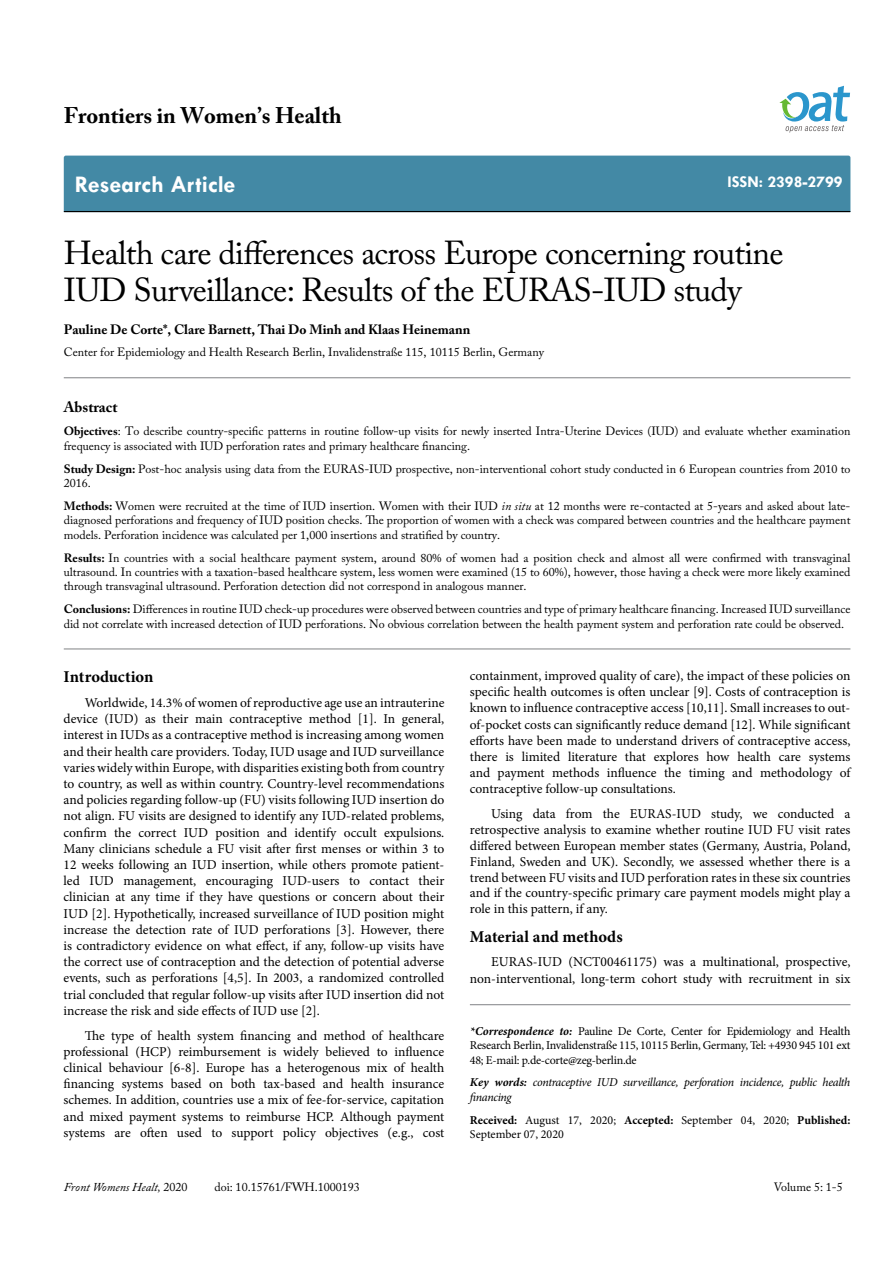
<style>
.page{position:relative;width:893px;height:1263px;background:#fff}
.page>*{position:absolute;margin:0;border:0;box-sizing:border-box;transform-origin:0 0}
.t1{font:33px/37.5px "Adobe Caslon Pro";letter-spacing:-.02em;color:#000}
.t2{font:700 24px "Tw Cen";color:#fff}
.t3{font:700 22.5px "Adobe Caslon Pro";color:#000}
.t4{font:700 16.5px "Minion Pro";color:#000}
.t5{font:700 16.5px "Tw Cen";color:#fff}
.t6{font:700 15px "Adobe Caslon Pro";color:#000}
.t7{font:13.5px/16.2px "Minion Pro";color:#000;text-align:justify}
.t8{font:700 13.5px "Adobe Caslon Pro";color:#000}
.t9{font:12px/14.4px "Adobe Caslon Pro";color:#000}
.t10{font:12px/14.4px "Minion Pro";letter-spacing:-.015em;color:#000;text-align:justify}
.t11{font:italic 12px/14.4px "Minion Pro";letter-spacing:-.025em;color:#000}
.t12{font:italic 12px "Adobe Caslon Pro";color:#000}
.s1{font-weight:700}
.s2{font-style:italic}
.s3{font-style:normal}
.s4{font-weight:700;font-style:italic}
</style>
<div class="page">
<div style="left:64px;top:156px;width:786px;height:55px;background:#4389a5"></div>
<hr style="left:64px;top:211px;width:786px;height:1px;background:#000">
<svg style="left:779px;top:86px;width:71px;height:47px"></svg>
<hr style="left:64px;top:377px;width:786px;height:1px;background:#808285">
<hr style="left:64px;top:649px;width:786px;height:1px;background:#808285">
<hr style="left:470px;top:1004px;width:380px;height:1px;background:#808285">
<h3 class="t3" style="left:64px;top:102px;width:279px">Frontiers in Women’s Health</h3>
<h2 class="t2" style="left:75px;top:170px;width:162px">Research Article</h2>
<p class="t5" style="left:727px;top:172px;width:117px">ISSN: 2398-2799</p>
<h1 class="t1" style="left:64px;top:233px;width:721px">Health care differences across Europe concerning routine<br>IUD Surveillance: Results of the EURAS-IUD study</h1>
<p class="t8" style="left:64px;top:322px;width:408px">Pauline De Corte*, Clare Barnett, Thai Do Minh and Klaas Heinemann</p>
<p class="t9" style="left:64px;top:345px;width:482px">Center for Epidemiology and Health Research Berlin, Invalidenstraße 115, 10115 Berlin, Germany</p>
<p class="t6" style="left:64px;top:398px;width:55px">Abstract</p>
<p class="t9" style="left:64px;top:424px;width:788px"><span class="s1">Objectives</span>: To describe country-specific patterns in routine follow-up visits for newly inserted Intra-Uterine Devices (IUD) and evaluate whether examination frequency is associated with IUD perforation rates and primary healthcare financing.</p>
<p class="t9" style="left:64px;top:461px;width:788px"><span class="s1">Study Design:</span> Post-hoc analysis using data from the EURAS-IUD prospective, non-interventional cohort study conducted in 6 European countries from 2010 to<br>2016.</p>
<p class="t9" style="left:64px;top:498px;width:788px;text-align:justify"><span class="s1">Methods:</span> Women were recruited at the time of IUD insertion. Women with their IUD <span class="s2">in situ</span> at 12 months were re-contacted at 5-years and asked about late&shy;diagnosed perforations and frequency of IUD position checks. The proportion of women with a check was compared between countries and the healthcare payment models. Perforation incidence was calculated per 1,000 insertions and stratified by country.</p>
<p class="t9" style="left:64px;top:550px;width:788px;text-align:justify"><span class="s1">Results:</span> In countries with a social healthcare payment system, around 80% of women had a position check and almost all were confirmed with transvaginal ultrasound. In countries with a taxation-based healthcare system, less women were examined (15 to 60%), however, those having a check were more likely examined through transvaginal ultrasound. Perforation detection did not correspond in analogous manner.</p>
<p class="t9" style="left:64px;top:602px;width:788px"><span class="s1">Conclusions:</span> Differences in routine IUD check-up procedures were observed between countries and type of primary healthcare financing. Increased IUD surveillance did not correlate with increased detection of IUD perforations. No obvious correlation between the health payment system and perforation rate could be observed.</p>
<p class="t4" style="left:64px;top:665px;width:91px">Introduction</p>
<p class="t7" style="left:64px;top:695px;width:382px;text-indent:21px">Worldwide, 14.3% of women of reproductive age use an intrauterine device (IUD) as their main contraceptive method [1]. In general, interest in IUDs as a contraceptive method is increasing among women and their health care providers. Today, IUD usage and IUD surveillance varies widely within Europe, with disparities existing both from country to country, as well as within country. Country-level recommendations and policies regarding follow-up (FU) visits following IUD insertion do not align. FU visits are designed to identify any IUD-related problems, confirm the correct IUD position and identify occult expulsions.<br>Many clinicians schedule a FU visit after first menses or within 3 to 12 weeks following an IUD insertion, while others promote patient&shy;led IUD management, encouraging IUD-users to contact their clinician at any time if they have questions or concern about their IUD [2]. Hypothetically, increased surveillance of IUD position might increase the detection rate of IUD perforations [3]. However, there is contradictory evidence on what effect, if any, follow-up visits have the correct use of contraception and the detection of potential adverse events, such as perforations [4,5]. In 2003, a randomized controlled trial concluded that regular follow-up visits after IUD insertion did not increase the risk and side effects of IUD use [2].</p>
<p class="t7" style="left:64px;top:1027px;width:382px;text-indent:21px">The type of health system financing and method of healthcare professional (HCP) reimbursement is widely believed to influence clinical behaviour [6-8]. Europe has a heterogenous mix of health financing systems based on both tax-based and health insurance schemes. In addition, countries use a mix of fee-for-service, capitation and mixed payment systems to reimburse HCP. Although payment systems are often used to support policy objectives (e.g., cost</p>
<p class="t12" style="left:64px;top:1180px;width:125px">Front Womens Healt, <span class="s3">2020</span></p>
<p class="t9" style="left:214px;top:1180px;width:147px">doi: 10.15761/FWH.1000193</p>
<p class="t7" style="left:470px;top:668px;width:382px">containment, improved quality of care), the impact of these policies on specific health outcomes is often unclear [9]. Costs of contraception is known to influence contraceptive access [10,11]. Small increases to out&shy;of-pocket costs can significantly reduce demand [12]. While significant efforts have been made to understand drivers of contraceptive access, there is limited literature that explores how health care systems and payment methods influence the timing and methodology of contraceptive follow-up consultations.</p>
<p class="t7" style="left:470px;top:806px;width:382px;text-indent:21px">Using data from the EURAS-IUD study, we conducted a retrospective analysis to examine whether routine IUD FU visit rates differed between European member states (Germany, Austria, Poland, Finland, Sweden and UK). Secondly, we assessed whether there is a trend between FU visits and IUD perforation rates in these six countries and if the country-specific primary care payment models might play a role in this pattern, if any.</p>
<p class="t4" style="left:470px;top:925px;width:154px">Material and methods</p>
<p class="t7" style="left:470px;top:954px;width:382px;text-align:right">EURAS-IUD (NCT00461175) was a multinational, prospective, non-interventional, long-term cohort study with recruitment in six</p>
<p class="t10" style="left:470px;top:1024px;width:382px"><span class="s4">*Correspondence to:</span> Pauline De Corte, Center for Epidemiology and Health Research Berlin, Invalidenstraße 115, 10115 Berlin, Germany, Tel: +4930 945 101 ext 48; E-mail: p.de-corte@zeg-berlin.de</p>
<p class="t11" style="left:470px;top:1075px;width:382px"><span class="s1">Key words:</span> contraceptive IUD surveillance, perforation incidence, public health financing</p>
<p class="t10" style="left:470px;top:1113px;width:382px"><span class="s1">Received:</span> August 17, 2020; <span class="s1">Accepted:</span> September 04, 2020; <span class="s1">Published:<br></span>September 07, 2020</p>
<p class="t9" style="left:774px;top:1180px;width:71px">Volume 5: 1-5</p>
</div>
